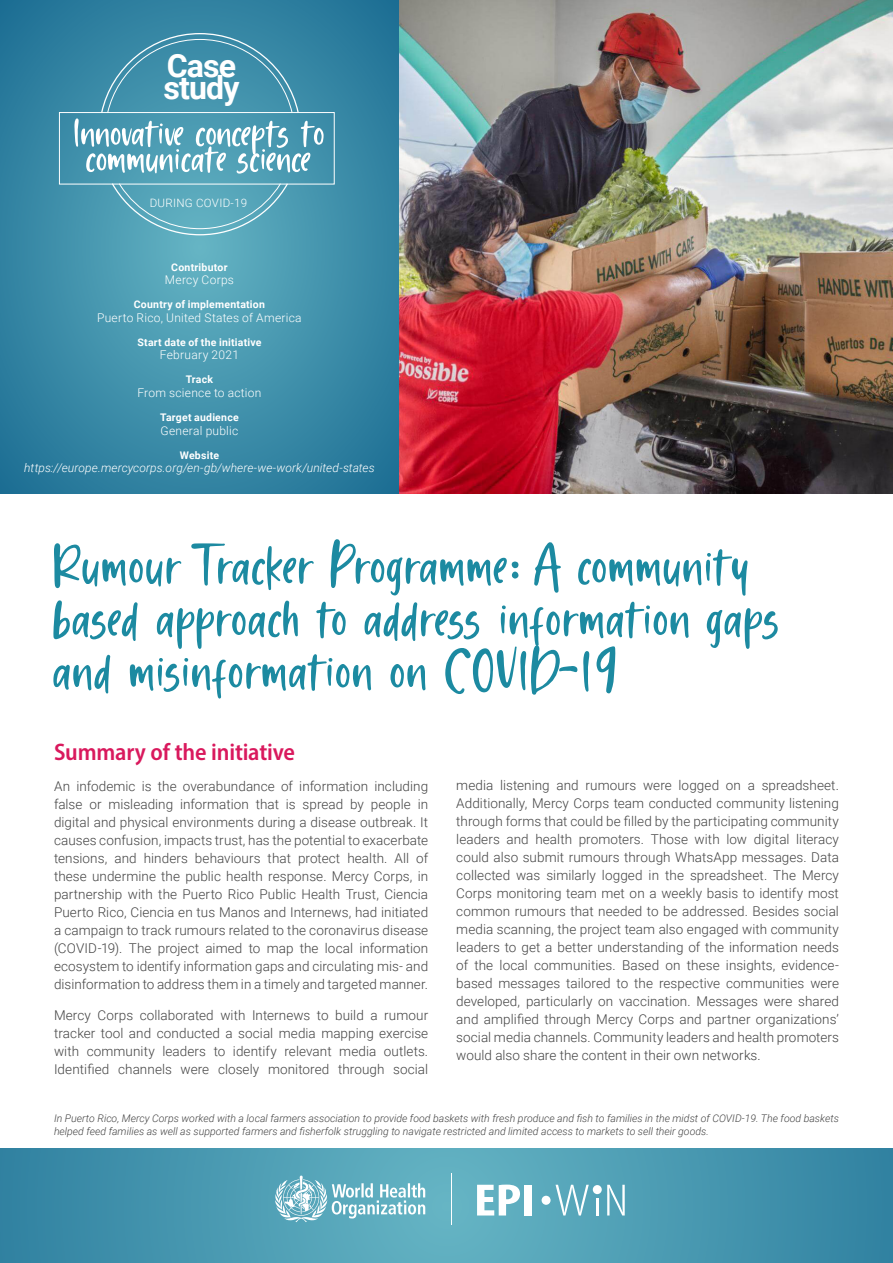
<style>
.page{position:relative;width:893px;height:1263px;background:#fff}
.page>*{position:absolute;margin:0;border:0;box-sizing:border-box;transform-origin:0 0}
.t1{font:70.5px/52.5px "Shelma&Hugie Sans";letter-spacing:-.005em;color:#1c8aa1}
.t2{font:50.7px "Shelma&Hugie Sans";letter-spacing:-.01em;color:#fff}
.t3{font:700 32.1px "Roboto";letter-spacing:-.025em;color:#fff}
.t4{font:600 semi-condensed 24px "Myriad Pro";letter-spacing:-.005em;color:#d9195d}
.t5{font:300 13.5px/18px "Roboto";letter-spacing:.005em;color:#434343;text-align:justify}
.t6{font:300 12px "Roboto";letter-spacing:.02em;color:#fff}
.t7{font:italic 300 12px "Roboto";letter-spacing:.005em;color:#fff}
.t8{font:300 11.55px "Roboto";letter-spacing:.025em;color:#fff}
.t9{font:italic 300 10.5px/12.6px "Roboto";color:#434343}
.t10{font:700 10.5px "Roboto";letter-spacing:.02em;color:#fff}
</style>
<div class="page">
<img style="left:399px;top:0;width:494px;height:494px">
<svg style="left:0;top:0;width:399px;height:494px;background:#3b8ca8"></svg>
<svg style="left:100px;top:32px;width:200px;height:80px;background:#4491ac"></svg>
<svg style="left:111px;top:184px;width:178px;height:52px;background:#60abbe"></svg>
<div style="left:59px;top:112px;width:276px;height:72px;border:1px solid #fff"></div>
<svg style="left:0;top:1149px;width:893px;height:114px;background:#4999b1"></svg>
<svg style="left:275px;top:1175px;width:150px;height:47px;background:#86c0ce"></svg>
<hr style="left:451px;top:1173px;width:1px;height:51px;background:#fff">
<svg style="left:477px;top:1184px;width:43px;height:31px"></svg>
<div style="left:524px;top:1185px;width:7px;height:30px;background:#fff"></div>
<svg style="left:556px;top:1185px;width:33px;height:30px"></svg>
<svg style="left:596px;top:1198px;width:2px;height:17px"></svg>
<svg style="left:607px;top:1185px;width:18px;height:30px"></svg>
<div style="left:542px;top:1196px;width:9px;height:9px;background:#fff;border-radius:50%"></div>
<div style="left:593px;top:1185px;width:9px;height:9px;background:#fff;border-radius:50%"></div>
<svg style="left:512px;top:561px;width:7px;height:18px"></svg>
<svg style="left:559px;top:666px;width:18px;height:6px"></svg>
<svg style="left:583px;top:651px;width:6px;height:41px"></svg>
<svg style="left:596px;top:646px;width:19px;height:47px"></svg>
<p class="t3" style="left:167px;top:43px;width:71px">Case</p>
<p class="t3" style="left:163px;top:65px;width:78px">study</p>
<p class="t2" style="left:72px;top:106px;width:254px">Innovative concepts to</p>
<p class="t2" style="left:85px;top:132px;width:228px">communicate science</p>
<p class="t8" style="left:150px;top:195px;width:99px">DURING COVID-19</p>
<p class="t10" style="left:171px;top:259px;width:58px">Contributor</p>
<p class="t6" style="left:165px;top:271px;width:71px">Mercy Corps</p>
<p class="t10" style="left:134px;top:297px;width:133px">Country of implementation</p>
<p class="t6" style="left:97px;top:309px;width:206px">Puerto Rico, United States of America</p>
<p class="t10" style="left:137px;top:335px;width:125px">Start date of the initiative</p>
<p class="t6" style="left:160px;top:347px;width:81px">February 2021</p>
<p class="t10" style="left:186px;top:372px;width:29px">Track</p>
<p class="t6" style="left:137px;top:384px;width:126px">From science to action</p>
<p class="t10" style="left:160px;top:410px;width:80px">Target audience</p>
<p class="t6" style="left:161px;top:422px;width:79px">General public</p>
<p class="t10" style="left:180px;top:448px;width:41px">Website</p>
<p class="t7" style="left:24px;top:460px;width:352px">https://europe.mercycorps.org/en-gb/where-we-work/united-states</p>
<p class="t1" style="left:52px;top:538px;width:730px">Rumour Tracker Programme: A community&shy;based approach to address information gaps and misinformation on COVID</p>
<p class="t4" style="left:54px;top:737px;width:243px">Summary of the initiative</p>
<p class="t5" style="left:54px;top:776px;width:376px">An infodemic is the overabundance of information including false or misleading information that is spread by people in digital and physical environments during a disease outbreak. It causes confusion, impacts trust, has the potential to exacerbate tensions, and hinders behaviours that protect health. All of these undermine the public health response. Mercy Corps, in partnership with the Puerto Rico Public Health Trust, Ciencia Puerto Rico, Ciencia en tus Manos and Internews, had initiated a campaign to track rumours related to the coronavirus disease (COVID-19). The project aimed to map the local information ecosystem to identify information gaps and circulating mis- and disinformation to address them in a timely and targeted manner.</p>
<p class="t5" style="left:54px;top:1005px;width:376px">Mercy Corps collaborated with Internews to build a rumour tracker tool and conducted a social media mapping exercise with community leaders to identify relevant media outlets.<br>Identified channels were closely monitored through social</p>
<p class="t5" style="left:456px;top:776px;width:384px">media listening and rumours were logged on a spreadsheet.<br>Additionally, Mercy Corps team conducted community listening through forms that could be filled by the participating community leaders and health promoters. Those with low digital literacy could also submit rumours through WhatsApp messages. Data collected was similarly logged in the spreadsheet. The Mercy Corps monitoring team met on a weekly basis to identify most common rumours that needed to be addressed. Besides social media scanning, the project team also engaged with community leaders to get a better understanding of the information needs of the local communities. Based on these insights, evidence&shy;based messages tailored to the respective communities were developed, particularly on vaccination. Messages were shared and amplified through Mercy Corps and partner organizations’ social media channels. Community leaders and health promoters would also share the content in their own networks.</p>
<p class="t9" style="left:54px;top:1111px;width:786px">In Puerto Rico, Mercy Corps worked with a local farmers association to provide food baskets with fresh produce and fish to families in the midst of COVID-19. The food baskets helped feed families as well as supported farmers and fisherfolk struggling to navigate restricted and limited access to markets to sell their goods.</p>
</div>
